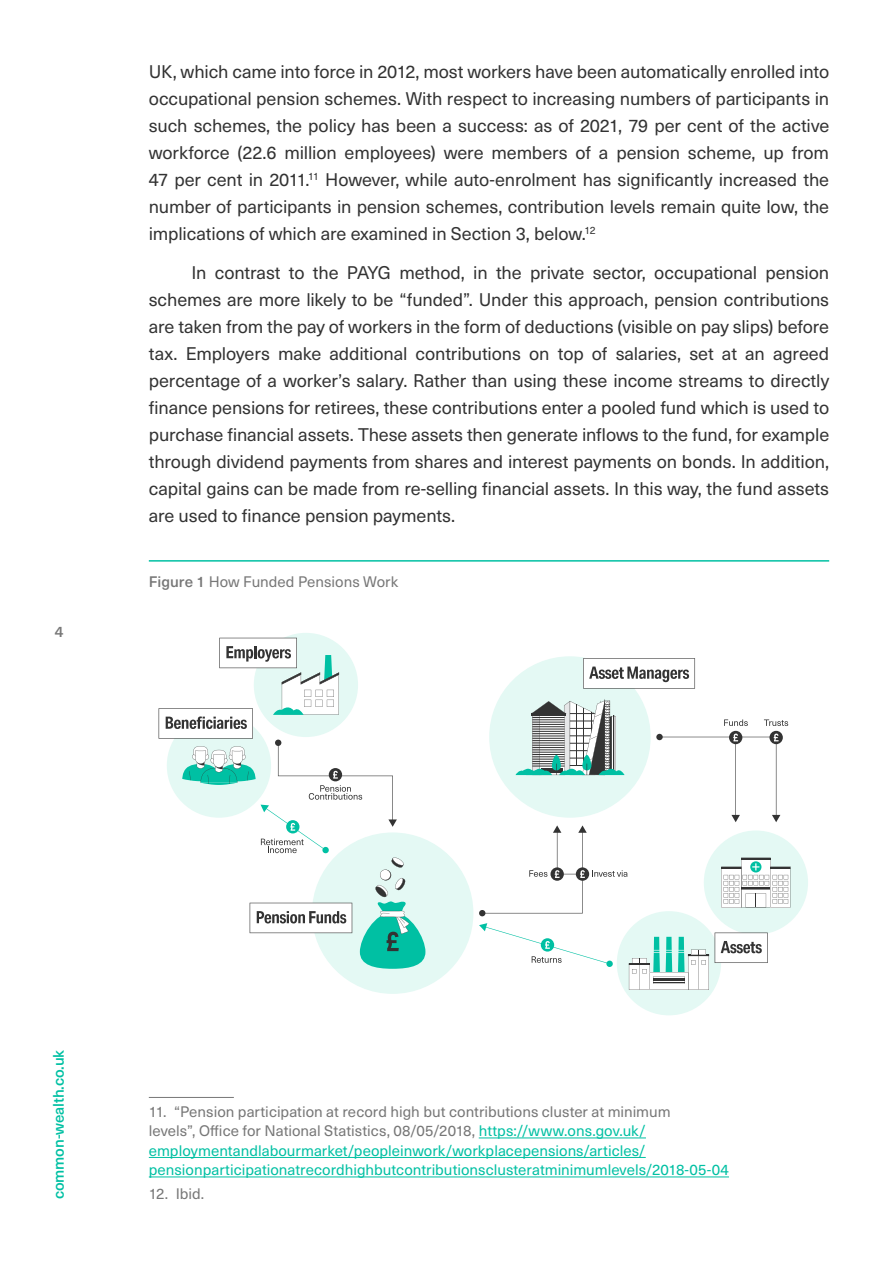
<style>
.page{position:relative;width:893px;height:1263px;background:#fff}
.page>*{position:absolute;margin:0;border:0;box-sizing:border-box;transform-origin:0 0}
.t1{font:18px/27px "Neue Haas Unica W1 G";letter-spacing:-.01em;color:#333;text-align:justify}
.t2{font:15px/19.5px "Neue Haas Unica W1 G";color:#00c0a3}
.t3{font:15px "Neue Haas Unica W1 G";color:#777}
.t4{font:500 15px "Neue Haas Unica W1 G";letter-spacing:-.01em;color:#00c0a3}
.t5{font:500 15px "Neue Haas Unica W1 G";color:#777}
.s1{font-weight:500}
.s2{color:#777}
</style>
<div class="page">
<hr style="left:149px;top:560px;width:680px;height:2px;background:#00c0a3">
<div style="left:312px;top:832px;width:161px;height:162px;background:#e4f9f4;border-radius:50%"></div>
<div style="left:489px;top:656px;width:162px;height:162px;background:#e4f9f4;border-radius:50%"></div>
<svg style="left:515px;top:699px;width:109px;height:76px"></svg>
<svg style="left:583px;top:658px;width:112px;height:31px"></svg>
<div style="left:704px;top:830px;width:104px;height:105px;background:#e4f9f4;border-radius:50%"></div>
<div style="left:617px;top:911px;width:104px;height:104px;background:#e4f9f4;border-radius:50%"></div>
<div style="left:654px;top:937px;width:5px;height:13px;background:#00c0a3"></div>
<div style="left:666px;top:937px;width:6px;height:13px;background:#00c0a3"></div>
<div style="left:678px;top:937px;width:6px;height:13px;background:#00c0a3"></div>
<svg style="left:629px;top:949px;width:80px;height:41px"></svg>
<svg style="left:715px;top:932px;width:53px;height:31px"></svg>
<svg style="left:579px;top:825px;width:8px;height:8px"></svg>
<svg style="left:479px;top:910px;width:6px;height:6px"></svg>
<div style="left:557px;top:831px;width:26px;height:43px;background:#fff"></div>
<svg style="left:553px;top:825px;width:8px;height:8px"></svg>
<div style="left:576px;top:867px;width:13px;height:14px;background:#333;border-radius:50%"></div>
<svg style="left:580px;top:870px;width:5px;height:8px"></svg>
<svg style="left:550px;top:867px;width:14px;height:14px"></svg>
<svg style="left:555px;top:870px;width:5px;height:8px"></svg>
<svg style="left:529px;top:870px;width:18px;height:7px"></svg>
<svg style="left:592px;top:870px;width:35px;height:7px"></svg>
<div style="left:656px;top:734px;width:7px;height:6px;background:#333;border-radius:50%"></div>
<svg style="left:772px;top:815px;width:8px;height:7px"></svg>
<svg style="left:729px;top:731px;width:13px;height:13px"></svg>
<svg style="left:731px;top:734px;width:9px;height:88px"></svg>
<svg style="left:769px;top:731px;width:14px;height:13px"></svg>
<svg style="left:774px;top:734px;width:5px;height:7px"></svg>
<svg style="left:724px;top:719px;width:24px;height:7px"></svg>
<svg style="left:764px;top:719px;width:24px;height:7px"></svg>
<svg style="left:479px;top:923px;width:134px;height:44px"></svg>
<svg style="left:159px;top:638px;width:266px;height:331px"></svg>
<hr style="left:770px;top:867px;width:21px;height:2px;background:#333">
<svg style="left:721px;top:858px;width:69px;height:49px;background:#d8dfdd"></svg>
<hr style="left:149px;top:1097px;width:85px;height:1px;background:#777">
<hr style="left:479px;top:1137px;width:167px;height:1px;background:#00c0a3">
<hr style="left:149px;top:1157px;width:497px;height:1px;background:#00c0a3">
<hr style="left:149px;top:1176px;width:580px;height:1px;background:#00c0a3">
<p class="t5" style="left:55px;top:621px;width:10px">4</p>
<p class="t1" style="left:149px;top:57px;width:682px">UK, which came into force in 2012, most workers have been automatically enrolled into occupational pension schemes. With respect to increasing numbers of participants in such schemes, the policy has been a success: as of 2021, 79 per cent of the active workforce (22.6 million employees) were members of a pension scheme, up from 47 per cent in 2011.<sup>11</sup> However, while auto-enrolment has significantly increased the number of participants in pension schemes, contribution levels remain quite low, the implications of which are examined in Section 3, below.<sup>12</sup></p>
<p class="t1" style="left:149px;top:258px;width:682px;text-indent:43px">In contrast to the PAYG method, in the private sector, occupational pension schemes are more likely to be “funded”. Under this approach, pension contributions are taken from the pay of workers in the form of deductions (visible on pay slips) before tax. Employers make additional contributions on top of salaries, set at an agreed percentage of a worker’s salary. Rather than using these income streams to directly finance pensions for retirees, these contributions enter a pooled fund which is used to purchase financial assets. These assets then generate inflows to the fund, for example through dividend payments from shares and interest payments on bonds. In addition, capital gains can be made from re-selling financial assets. In this way, the fund assets are used to finance pension payments.</p>
<p class="t3" style="left:149px;top:571px;width:251px"><span class="s1">Figure 1</span> How Funded Pensions Work</p>
<p class="t4" style="left:47px;top:1199px;width:151px;rotate:-90deg">common-wealth.co.uk</p>
<p class="t2" style="left:149px;top:1101px;width:582px"><span class="s2">11. “Pension participation at record high but contributions cluster at minimum<br>levels”, Office for National Statistics, 08/05/2018,</span> https://www.ons.gov.uk/ employmentandlabourmarket/peopleinwork/workplacepensions/articles/ pensionparticipationatrecordhighbutcontributionsclusteratminimumlevels/2018-05-04</p>
<p class="t3" style="left:149px;top:1183px;width:57px">12. Ibid.</p>
</div>
